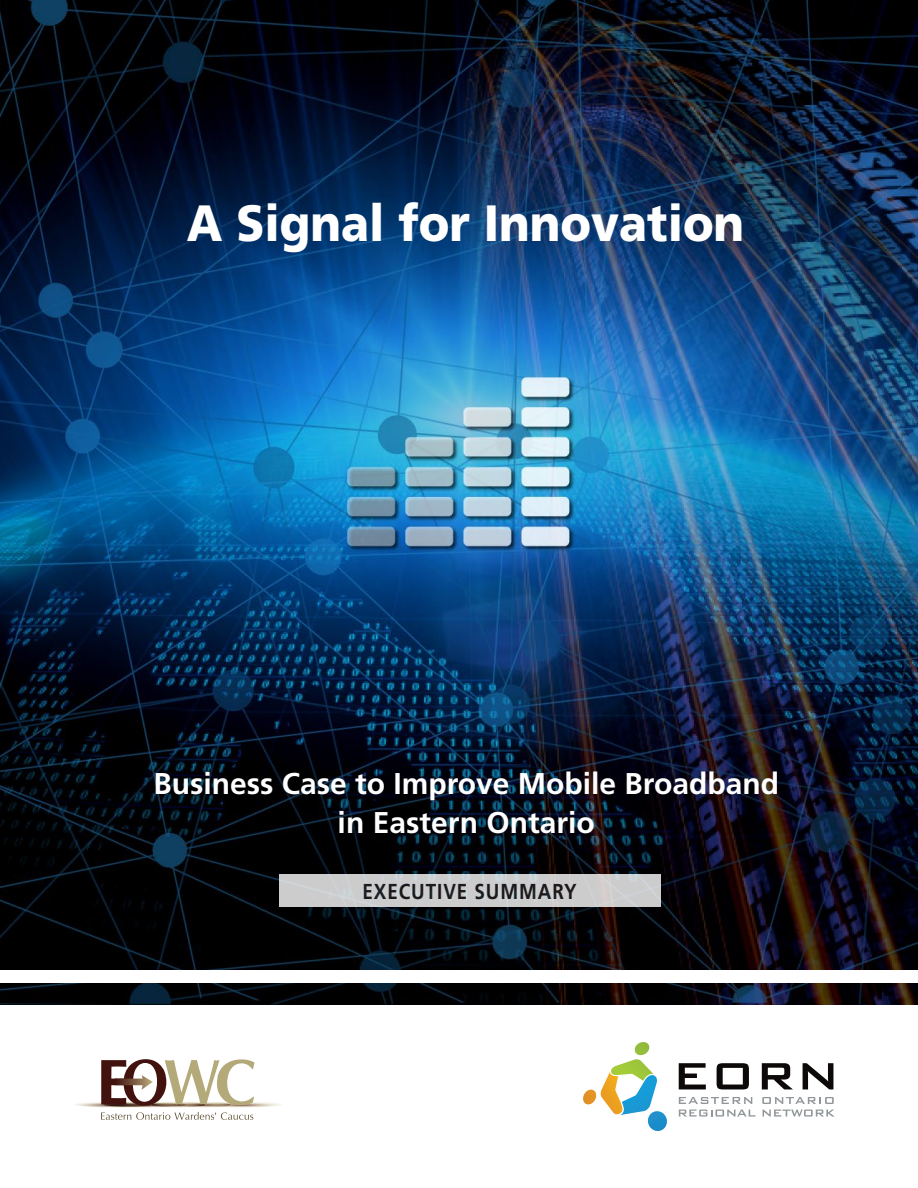
<style>
.page{position:relative;width:918px;height:1188px;background:#fff}
.page>*{position:absolute;margin:0;border:0;box-sizing:border-box;transform-origin:0 0}
.t1{font:900 51px "Frutiger";color:#fff;scale:.9 1}
.t2{font:700 30px/39px "Frutiger";color:#fff;text-align:center}
.t3{font:700 21.6px "Frutiger";letter-spacing:.05em;color:#231f20;scale:.87 1}
</style>
<div class="page">
<img style="left:0;top:0;width:918px;height:1005px">
<div style="left:279px;top:875px;width:382px;height:32px;background:#ccc"></div>
<svg style="left:583px;top:1042px;width:84px;height:89px"></svg>
<svg style="left:679px;top:1063px;width:27px;height:26px"></svg>
<svg style="left:717px;top:1063px;width:32px;height:26px"></svg>
<svg style="left:762px;top:1063px;width:31px;height:26px"></svg>
<svg style="left:803px;top:1063px;width:30px;height:26px"></svg>
<svg style="left:679px;top:1097px;width:73px;height:7px"></svg>
<svg style="left:762px;top:1097px;width:72px;height:7px"></svg>
<svg style="left:679px;top:1110px;width:77px;height:7px"></svg>
<svg style="left:763px;top:1110px;width:72px;height:7px"></svg>
<svg style="left:74px;top:1102px;width:30px;height:6px"></svg>
<svg style="left:104px;top:1106px;width:48px;height:2px"></svg>
<svg style="left:230px;top:1102px;width:52px;height:6px"></svg>
<svg style="left:205px;top:1106px;width:25px;height:2px"></svg>
<svg style="left:152px;top:1106px;width:53px;height:2px"></svg>
<svg style="left:101px;top:1112px;width:152px;height:8px"></svg>
<svg style="left:101px;top:1059px;width:153px;height:47px"></svg>
<div style="left:0;top:970px;width:918px;height:12px;background:#fff"></div>
<h1 class="t1" style="left:187px;top:192px;width:621px">A Signal for Innovation</h1>
<p class="t2" style="left:153px;top:764px;width:627px">Business Case to Improve Mobile Broadband in Eastern Ontario</p>
<p class="t3" style="left:362px;top:879px;width:248px">EXECUTIVE SUMMARY</p>
</div>
